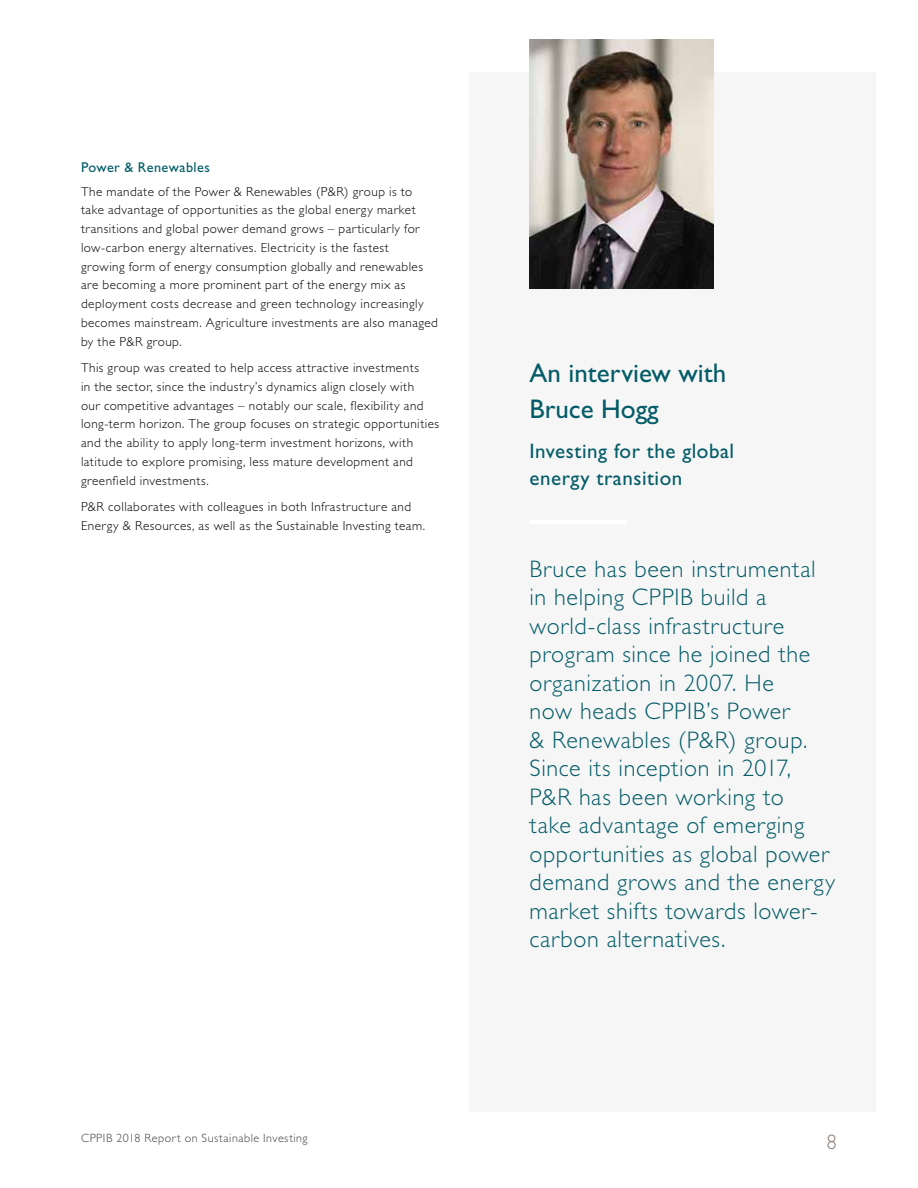
<style>
.page{position:relative;width:918px;height:1188px;background:#fff}
.page>*{position:absolute;margin:0;border:0;box-sizing:border-box;transform-origin:0 0}
.t1{font:27px/36px "Gill Sans Std";color:#035c67}
.t2{font:300 24px/28.5px "Gill Sans Std";letter-spacing:.025em;color:#035c67}
.t3{font:21px/27px "Gill Sans Std";letter-spacing:.025em;color:#035c67}
.t4{font:300 21px "Gill Sans Std";color:#8c827a}
.t5{font:14.25px "Gill Sans Std";letter-spacing:.03em;color:#035c67}
.t6{font:300 13.2px/18.8px "Gill Sans Std";letter-spacing:.035em;color:#000}
.t7{font:300 12px "Gill Sans Std";letter-spacing:.045em;color:#414042}
</style>
<div class="page">
<div style="left:470px;top:72px;width:406px;height:1040px;background:#f7f6f6"></div>
<hr style="left:530px;top:520px;width:97px;height:4px;background:#fff">
<img style="left:530px;top:40px;width:183px;height:248px">
<p class="t5" style="left:81px;top:159px;width:131px">Power &amp; Renewables</p>
<p class="t6" style="left:81px;top:182px;width:358px">The mandate of the Power &amp; Renewables (P&amp;R) group is to take advantage of opportunities as the global energy market transitions and global power demand grows – particularly for low-carbon energy alternatives. Electricity is the fastest<br>growing form of energy consumption globally and renewables are becoming a more prominent part of the energy mix as deployment costs decrease and green technology increasingly becomes mainstream. Agriculture investments are also managed by the P&amp;R group.</p>
<p class="t6" style="left:81px;top:358px;width:360px">This group was created to help access attractive investments<br>in the sector, since the industry’s dynamics align closely with<br>our competitive advantages – notably our scale, flexibility and long-term horizon. The group focuses on strategic opportunities and the ability to apply long-term investment horizons, with latitude to explore promising, less mature development and greenfield investments.</p>
<p class="t6" style="left:81px;top:497px;width:346px">P&amp;R collaborates with colleagues in both Infrastructure and<br>Energy &amp; Resources, as well as the Sustainable Investing team.</p>
<h1 class="t1" style="left:530px;top:355px;width:198px">An interview with<br>Bruce Hogg</h1>
<h3 class="t3" style="left:530px;top:438px;width:206px">Investing for the global energy transition</h3>
<p class="t2" style="left:530px;top:555px;width:307px">Bruce has been instrumental in helping CPPIB build a world-class infrastructure program since he joined the organization in 2007. He<br>now heads CPPIB’s Power<br>&amp; Renewables (P&amp;R) group.<br>Since its inception in 2017,<br>P&amp;R has been working to<br>take advantage of emerging opportunities as global power demand grows and the energy market shifts towards lower&shy;carbon alternatives.</p>
<p class="t7" style="left:81px;top:1132px;width:228px">CPPIB 2018 Report on Sustainable Investing</p>
<h3 class="t4" style="left:826px;top:1130px;width:12px">8</h3>
</div>
